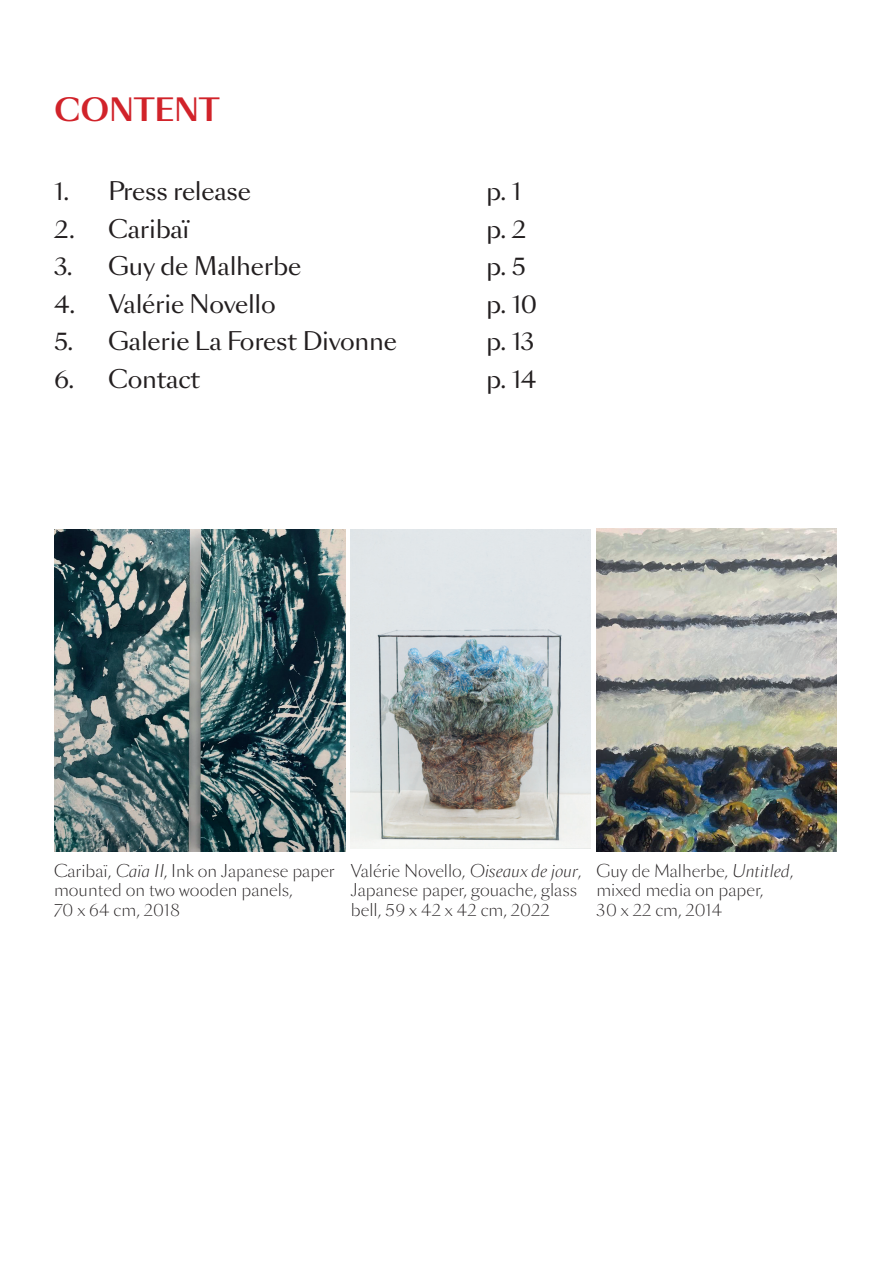
<style>
.page{position:relative;width:893px;height:1263px;background:#fff}
.page>*{position:absolute;margin:0;border:0;box-sizing:border-box;transform-origin:0 0}
.t1{font:700 30px "Sang Bleu Sans";letter-spacing:-.01em;color:#d1232a}
.t2{font:24px "Sang Bleu Sans";letter-spacing:-.01em;color:#231f20}
.t3{font:300 16.5px/19.8px "Sang Bleu Sans";color:#231f20}
.s1{font-style:italic}
</style>
<div class="page">
<img style="left:54px;top:529px;width:291px;height:322px">
<img style="left:596px;top:528px;width:240px;height:323px">
<img style="left:350px;top:529px;width:240px;height:319px">
<h1 class="t1" style="left:54px;top:90px;width:167px">CONTENT</h1>
<h2 class="t2" style="left:54px;top:176px;width:198px">1. Press release</h2>
<h2 class="t2" style="left:486px;top:176px;width:37px">p. 1</h2>
<h2 class="t2" style="left:54px;top:213px;width:137px">2. Caribaï</h2>
<h2 class="t2" style="left:486px;top:213px;width:42px">p. 2</h2>
<h2 class="t2" style="left:54px;top:251px;width:249px">3. Guy de Malherbe</h2>
<h2 class="t2" style="left:486px;top:251px;width:41px">p. 5</h2>
<h2 class="t2" style="left:54px;top:288px;width:223px">4. Valérie Novello</h2>
<h2 class="t2" style="left:486px;top:288px;width:53px">p. 10</h2>
<h2 class="t2" style="left:54px;top:326px;width:344px">5. Galerie La Forest Divonne</h2>
<h2 class="t2" style="left:486px;top:326px;width:50px">p. 13</h2>
<h2 class="t2" style="left:54px;top:363px;width:148px">6. Contact</h2>
<h2 class="t2" style="left:486px;top:363px;width:52px">p. 14</h2>
<p class="t3" style="left:54px;top:861px;width:282px">Caribaï, <span class="s1">Caïa II</span>, Ink on Japanese paper mounted on two wooden panels,<br>70 x 64 cm, 2018</p>
<p class="t3" style="left:596px;top:861px;width:198px">Guy de Malherbe, <span class="s1">Untitled</span>, mixed media on paper,<br>30 x 22 cm, 2014</p>
<p class="t3" style="left:351px;top:861px;width:231px">Valérie Novello, <span class="s1">Oiseaux de jour</span>,<br>Japanese paper, gouache, glass bell, 59 x 42 x 42 cm, 2022</p>
</div>
